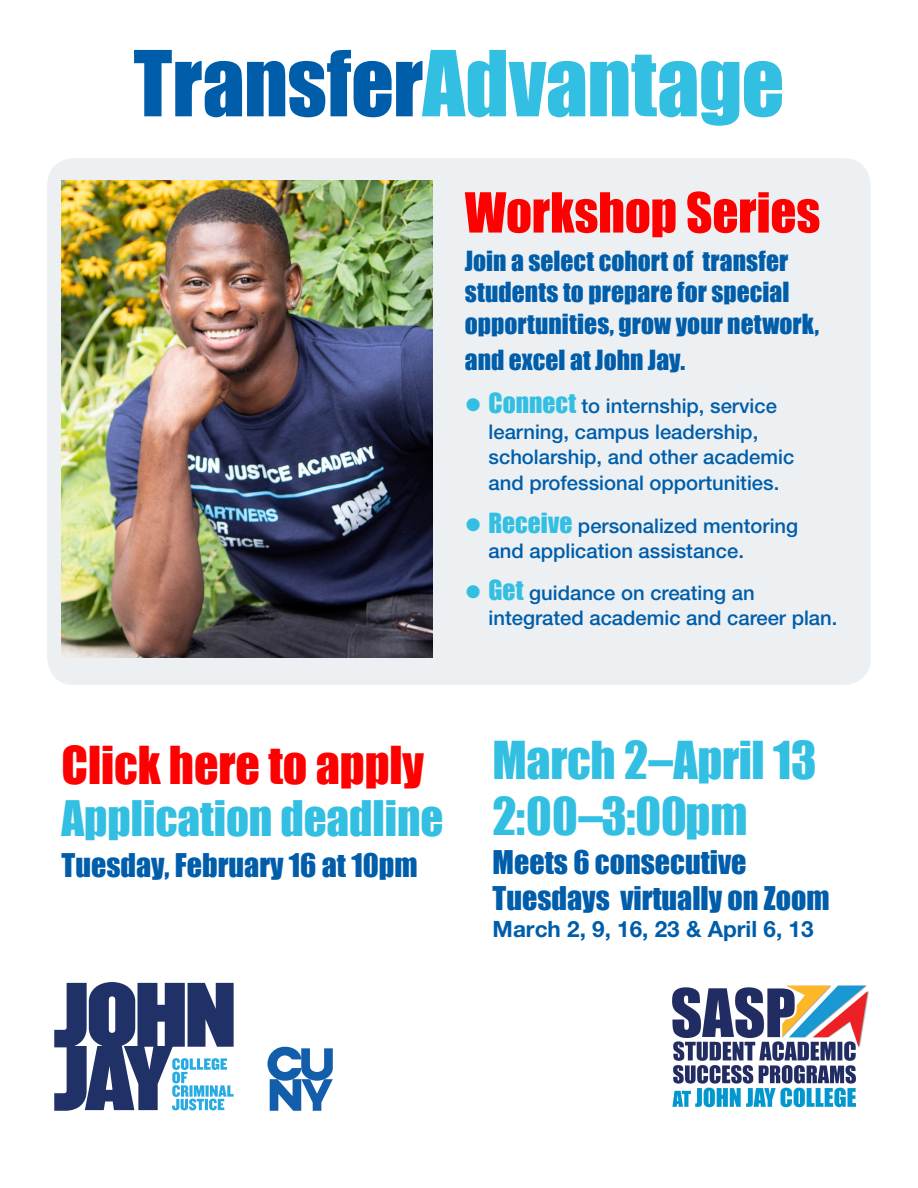
<style>
.page{position:relative;width:918px;height:1188px;background:#fff}
.page>*{position:absolute;margin:0;border:0;box-sizing:border-box;transform-origin:0 0}
.t1{font:84px "Impact";color:#33bfe2}
.t2{font:51px "Impact";letter-spacing:-.005em;color:#f00}
.t3{font:48px/55.9px "Impact";letter-spacing:-.01em;color:#33bfe2}
.t4{font:48px "Impact";color:#f00}
.t5{font:45px "Impact";color:#33bfe2}
.t6{font:30px/36px "Impact";color:#005daa}
.t7{font:25.5px/31.5px "Impact";color:#005daa}
.t8{font:700 22.5px "Helvetica Neue LT Std";color:#005daa}
.t9{font:500 20.25px/25.5px "Helvetica Neue LT Std";color:#005daa}
.s1{color:#005daa}
.s2{color:#33bfe2}
.s3{font-family:"Impact";font-weight:400;font-size:25.5px;color:#33bfe2}
</style>
<div class="page">
<div style="left:47px;top:158px;width:824px;height:527px;background:#ecf0f2;border-radius:27px"></div>
<img style="left:62px;top:180px;width:371px;height:477px">
<svg style="left:54px;top:982px;width:180px;height:129px"></svg>
<svg style="left:267px;top:1047px;width:66px;height:64px"></svg>
<img style="left:672px;top:985px;width:197px;height:123px">
<p class="t1" style="left:134px;top:18px;width:652px"><span class="s1">Transfer</span>Advantage</p>
<p class="t2" style="left:465px;top:173px;width:357px">Workshop Series</p>
<p class="t7" style="left:465px;top:244px;width:356px">Join a select cohort of transfer students to prepare for special opportunities, grow your network,</p>
<p class="t7" style="left:465px;top:343px;width:222px">and excel at John Jay.</p>
<p class="t9" style="left:489px;top:393px;width:307px;text-indent:-24px"><span class="s2">●</span> <span class="s3">Connect</span> to internship, service learning, campus leadership, scholarship, and other academic and professional opportunities.</p>
<p class="t9" style="left:489px;top:513px;width:311px;text-indent:-24px"><span class="s2">●</span> <span class="s3">Receive</span> personalized mentoring and application assistance.</p>
<p class="t9" style="left:489px;top:580px;width:350px;text-indent:-24px"><span class="s2">●</span> <span class="s3">Get</span> guidance on creating an integrated academic and career plan.</p>
<p class="t4" style="left:62px;top:728px;width:364px">Click here to apply</p>
<p class="t5" style="left:62px;top:784px;width:383px">Application deadline</p>
<p class="t6" style="left:62px;top:846px;width:358px">Tuesday, February 16 at 10pm</p>
<p class="t3" style="left:493px;top:731px;width:325px">March 2–April 13<br>2:00–3:00pm</p>
<p class="t6" style="left:493px;top:844px;width:338px">Meets 6 consecutive<br>Tuesdays virtually on Zoom</p>
<p class="t8" style="left:493px;top:915px;width:322px">March 2, 9, 16, 23 &amp; April 6, 13</p>
</div>
